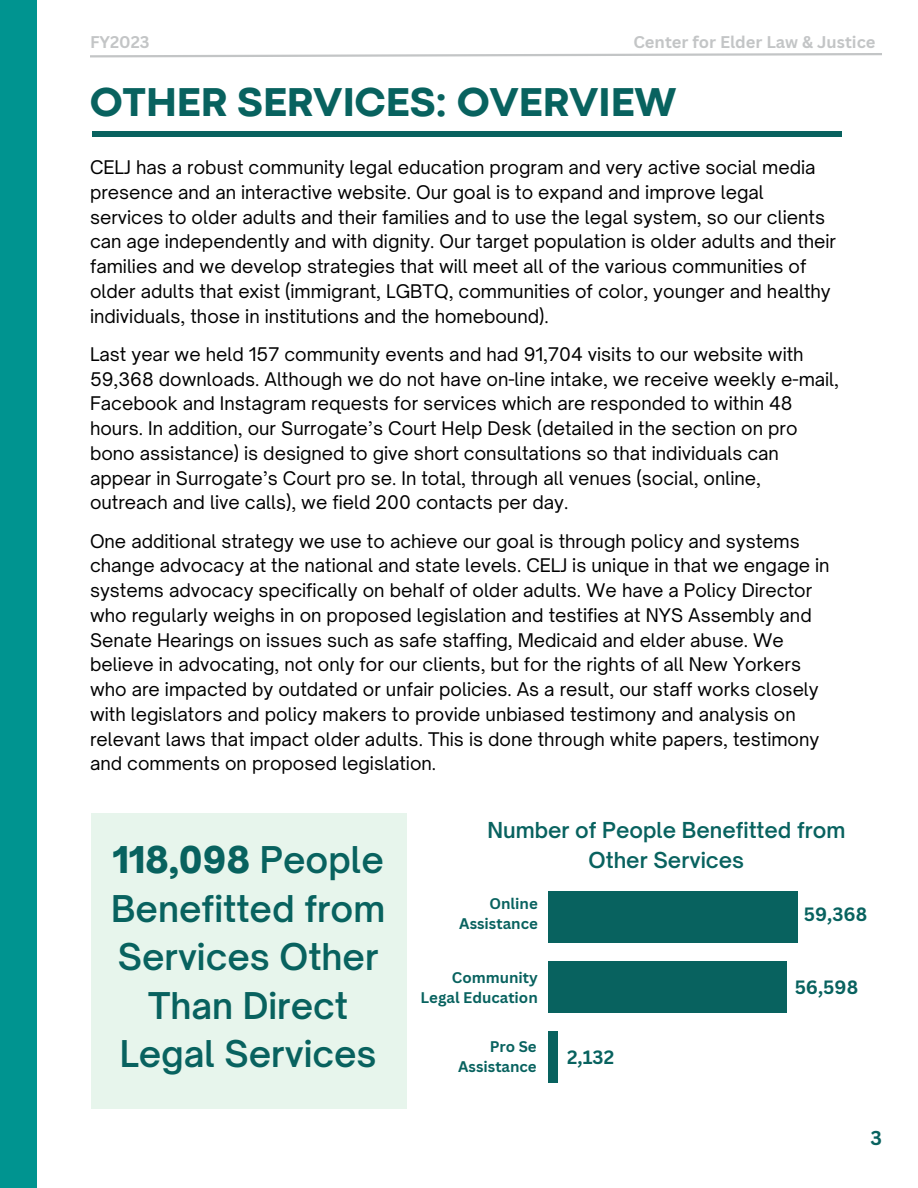
<style>
.page{position:relative;width:918px;height:1188px;background:#fff}
.page>*{position:absolute;margin:0;border:0;box-sizing:border-box;transform-origin:0 0}
.t1{font:800 42px "Codec Pro";color:#08625f}
.t2{font:600 35.25px/48.3px "Open Sauce One";color:#08625f;text-align:center}
.t3{font:600 21px/29.2px "Open Sauce One";color:#08625f;text-align:center}
.t4{font:700 19.5px "Canva Sans";color:#08625f}
.t5{font:700 18.75px "Canva Sans";color:#08625f}
.t6{font:18px/24.8px "Open Sauce One";color:#000}
.t7{font:700 16.5px "Canva Sans";color:#c3c5c6}
.t8{font:700 15px/20.2px "Canva Sans";color:#08625f;text-align:right}
.s1{font-weight:900}
</style>
<div class="page">
<div style="left:0;top:0;width:37px;height:1188px;background:#009490"></div>
<div style="left:92px;top:131px;width:750px;height:5px;background:#08625f"></div>
<svg style="left:90px;top:53px;width:792px;height:5px"></svg>
<div style="left:548px;top:891px;width:250px;height:51px;background:#08625f"></div>
<div style="left:548px;top:962px;width:238px;height:51px;background:#08625f"></div>
<div style="left:548px;top:1032px;width:10px;height:51px;background:#08625f"></div>
<div style="left:92px;top:813px;width:315px;height:296px;background:#e7f5ec"></div>
<p class="t7" style="left:90px;top:31px;width:61px">FY2023</p>
<p class="t7" style="left:633px;top:31px;width:244px">Center for Elder Law &amp; Justice</p>
<p class="t1" style="left:90px;top:87px;width:588px">OTHER SERVICES: OVERVIEW</p>
<p class="t6" style="left:90px;top:155px;width:748px">CELJ has a robust community legal education program and very active social media presence and an interactive website. Our goal is to expand and improve legal services to older adults and their families and to use the legal system, so our clients can age independently and with dignity. Our target population is older adults and their families and we develop strategies that will meet all of the various communities of older adults that exist (immigrant, LGBTQ, communities of color, younger and healthy individuals, those in institutions and the homebound).</p>
<p class="t6" style="left:90px;top:342px;width:751px">Last year we held 157 community events and had 91,704 visits to our website with 59,368 downloads. Although we do not have on-line intake, we receive weekly e-mail, Facebook and Instagram requests for services which are responded to within 48 hours. In addition, our Surrogate’s Court Help Desk (detailed in the section on pro bono assistance) is designed to give short consultations so that individuals can appear in Surrogate’s Court pro se. In total, through all venues (social, online, outreach and live calls), we field 200 contacts per day.</p>
<p class="t6" style="left:90px;top:528px;width:741px">One additional strategy we use to achieve our goal is through policy and systems change advocacy at the national and state levels. CELJ is unique in that we engage in systems advocacy specifically on behalf of older adults. We have a Policy Director who regularly weighs in on proposed legislation and testifies at NYS Assembly and Senate Hearings on issues such as safe staffing, Medicaid and elder abuse. We believe in advocating, not only for our clients, but for the rights of all New Yorkers who are impacted by outdated or unfair policies. As a result, our staff works closely with legislators and policy makers to provide unbiased testimony and analysis on relevant laws that impact older adults. This is done through white papers, testimony and comments on proposed legislation.</p>
<p class="t2" style="left:111px;top:836px;width:276px"><span class="s1">118,098</span> People<br>Benefitted from<br>Services Other<br>Than Direct<br>Legal Services</p>
<p class="t3" style="left:487px;top:816px;width:359px">Number of People Benefitted from<br>Other Services</p>
<p class="t5" style="left:804px;top:901px;width:65px">59,368</p>
<p class="t8" style="left:489px;top:893px;width:50px">Online</p>
<p class="t8" style="left:459px;top:913px;width:80px">Assistance</p>
<p class="t8" style="left:421px;top:967px;width:119px">Community<br>Legal Education</p>
<p class="t8" style="left:490px;top:1036px;width:49px">Pro Se</p>
<p class="t8" style="left:458px;top:1056px;width:80px">Assistance</p>
<p class="t5" style="left:567px;top:1044px;width:48px">2,132</p>
<p class="t5" style="left:795px;top:974px;width:65px">56,598</p>
<p class="t4" style="left:871px;top:1124px;width:13px">3</p>
</div>
